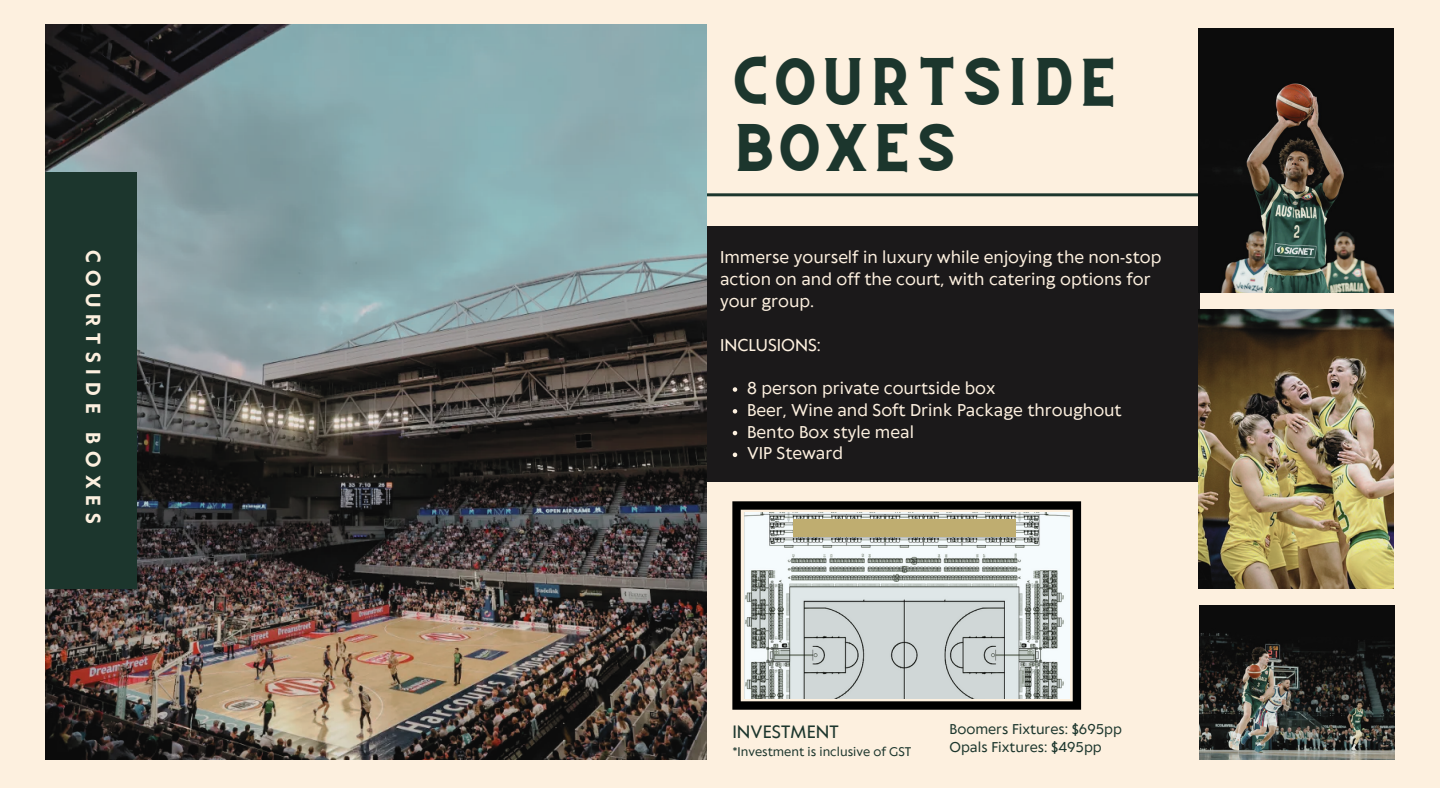
<style>
.page{position:relative;width:1440px;height:788px;background:#fff}
.page>*{position:absolute;margin:0;border:0;box-sizing:border-box;transform-origin:0 0}
.t1{font:47.3px/65.9px "CS Gordon Vintage";letter-spacing:.045em;color:#1c362d}
.t2{font:700 19.1px "Klein Text";letter-spacing:.37em;color:#fdf0df}
.t3{font:16.7px "Klein Text";color:#1c362d}
.t4{font:16px/21.8px "Klein Text";color:#fdf0df}
.t5{font:13.3px/18px "Klein Text";color:#1c362d}
.t6{font:11.7px "Klein Text";color:#1c362d}
</style>
<div class="page">
<div style="left:0;top:0;width:1440px;height:787px;background:#fdf0df"></div>
<div style="left:703px;top:226px;width:496px;height:255px;background:#1b191a"></div>
<hr style="left:686px;top:193px;width:513px;height:3px;background:#1c362d">
<img style="left:45px;top:25px;width:661px;height:734px">
<div style="left:45px;top:172px;width:92px;height:417px;background:#1c362d"></div>
<img style="left:1199px;top:29px;width:195px;height:264px">
<img style="left:1199px;top:310px;width:195px;height:279px">
<img style="left:1199px;top:605px;width:195px;height:154px">
<svg style="left:732px;top:501px;width:349px;height:208px;fill:#000"></svg>
<img style="left:744px;top:513px;width:326px;height:185px">
<div style="left:793px;top:519px;width:223px;height:17px;background:#bfad70"></div>
<svg style="left:733px;top:387px;width:4px;height:5px"></svg>
<svg style="left:733px;top:409px;width:4px;height:4px"></svg>
<svg style="left:733px;top:431px;width:4px;height:4px"></svg>
<svg style="left:733px;top:452px;width:4px;height:5px"></svg>
<h2 class="t1" style="left:732px;top:56px;width:388px">COURTSIDE<br>BOXES</h2>
<p class="t2" style="left:103px;top:250px;width:275px;rotate:90deg">COURTSIDE BOXES</p>
<p class="t4" style="left:720px;top:248px;width:443px">Immerse yourself in luxury while enjoying the non-stop action on and off the court, with catering options for your group.</p>
<p class="t4" style="left:720px;top:335px;width:102px">INCLUSIONS:</p>
<p class="t4" style="left:747px;top:378px;width:250px">8 person private courtside box</p>
<p class="t4" style="left:747px;top:400px;width:376px">Beer, Wine and Soft Drink Package throughout</p>
<p class="t4" style="left:747px;top:422px;width:168px">Bento Box style meal</p>
<p class="t4" style="left:747px;top:443px;width:97px">VIP Steward</p>
<p class="t3" style="left:732px;top:723px;width:108px">INVESTMENT</p>
<p class="t6" style="left:732px;top:746px;width:181px">*Investment is inclusive of GST</p>
<p class="t5" style="left:950px;top:721px;width:174px">Boomers Fixtures: $695pp<br>Opals Fixtures: $495pp</p>
</div>
